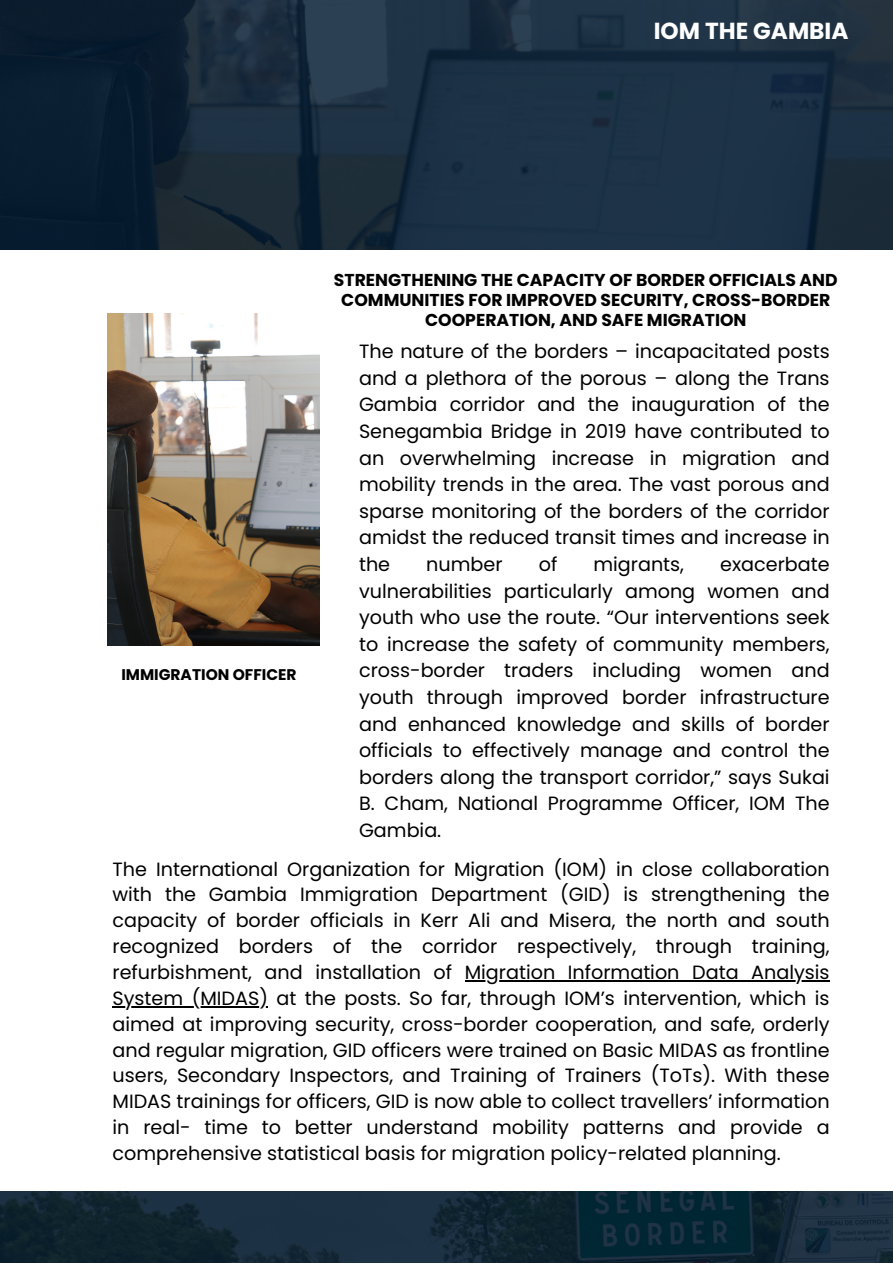
<style>
.page{position:relative;width:893px;height:1264px;background:#fff}
.page>*{position:absolute;margin:0;border:0;box-sizing:border-box;transform-origin:0 0}
.t1{font:700 23.25px "Poppins";color:#fff}
.t2{font:19.2px/26.5px "Poppins";color:#000;text-align:justify}
.t3{font:700 17.25px/20.2px "Poppins";color:#000;text-align:center}
.t4{font:700 15.45px "Poppins";color:#000}
</style>
<div class="page">
<img style="left:108px;top:313px;width:211px;height:333px">
<svg style="left:0;top:0;width:892px;height:250px;background:#182c3e"></svg>
<svg style="left:0;top:1191px;width:892px;height:71px;background:#122937"></svg>
<hr style="left:464px;top:980px;width:365px;height:1px;background:#000">
<hr style="left:112px;top:1006px;width:156px;height:1px;background:#000">
<p class="t1" style="left:653px;top:14px;width:196px">IOM THE GAMBIA</p>
<p class="t3" style="left:334px;top:269px;width:505px">STRENGTHENING THE CAPACITY OF BORDER OFFICIALS AND<br>COMMUNITIES FOR IMPROVED SECURITY, CROSS-BORDER<br>COOPERATION, AND SAFE MIGRATION</p>
<p class="t2" style="left:359px;top:338px;width:472px">The nature of the borders – incapacitated posts and a plethora of the porous – along the Trans Gambia corridor and the inauguration of the Senegambia Bridge in 2019 have contributed to an overwhelming increase in migration and mobility trends in the area. The vast porous and sparse monitoring of the borders of the corridor amidst the reduced transit times and increase in the</p>
<p class="t2" style="left:426px;top:551px;width:78px">number</p>
<p class="t2" style="left:538px;top:551px;width:20px">of</p>
<p class="t2" style="left:593px;top:551px;width:92px">migrants,</p>
<p class="t2" style="left:359px;top:551px;width:472px;text-indent:361px">exacerbate vulnerabilities particularly among women and youth who use the route. “Our interventions seek to increase the safety of community members, cross-border traders including women and youth through improved border infrastructure and enhanced knowledge and skills of border officials to effectively manage and control the borders along the transport corridor,” says Sukai B. Cham, National Programme Officer, IOM The Gambia.</p>
<p class="t2" style="left:112px;top:855px;width:718px;line-height:25.8px">The International Organization for Migration (IOM) in close collaboration with the Gambia Immigration Department (GID) is strengthening the capacity of border officials in Kerr Ali and Misera, the north and south recognized borders of the corridor respectively, through training, refurbishment, and installation of Migration Information Data Analysis System (MIDAS) at the posts. So far, through IOM’s intervention, which is aimed at improving security, cross-border cooperation, and safe, orderly and regular migration, GID officers were trained on Basic MIDAS as frontline users, Secondary Inspectors, and Training of Trainers (ToTs). With these MIDAS trainings for officers, GID is now able to collect travellers’ information in real- time to better understand mobility patterns and provide a comprehensive statistical basis for migration policy-related planning.</p>
<p class="t4" style="left:121px;top:664px;width:177px">IMMIGRATION OFFICER</p>
</div>
